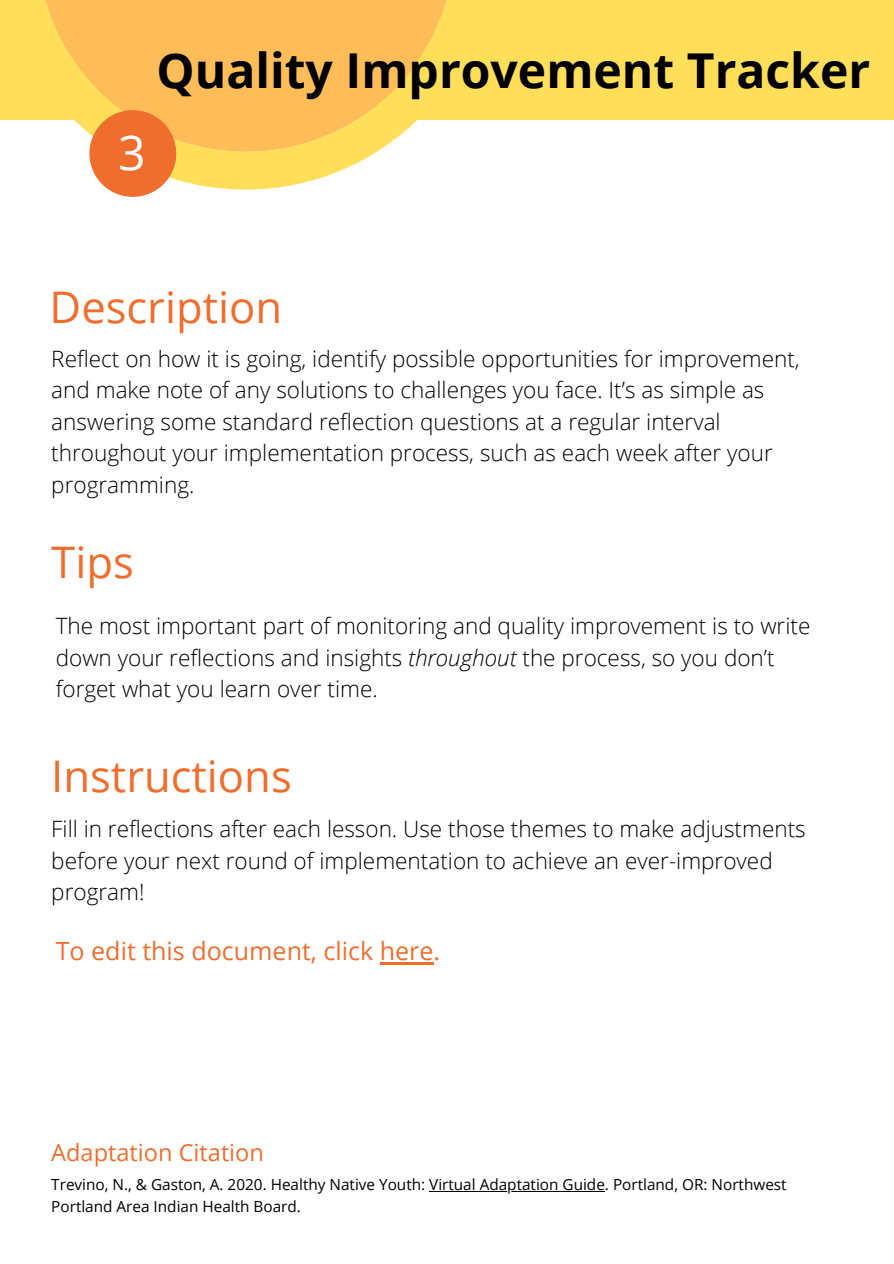
<style>
.page{position:relative;width:894px;height:1264px;background:#fff}
.page>*{position:absolute;margin:0;border:0;box-sizing:border-box;transform-origin:0 0}
.t1{font:700 48px "Open Sans";color:#000}
.t2{font:48px "Open Sans";color:#fff}
.t3{font:43.5px "Open Sans";color:#ef6e2e}
.t4{font:25.05px "Open Sans";color:#ef6e2e}
.t5{font:23.55px "Open Sans";color:#ef6e2e}
.t6{font:300 22.5px/31.5px "Open Sans";color:#000}
.t7{font:15.3px/21.1px "Open Sans";color:#000}
.s1{font-style:italic}
</style>
<div class="page">
<div style="left:0;top:0;width:893px;height:119px;background:#ffde59"></div>
<svg style="left:0;top:119px;width:492px;height:70px"></svg>
<svg style="left:38px;top:0;width:416px;height:152px;fill:#ffbd59"></svg>
<hr style="left:429px;top:1191px;width:175px;height:1px;background:#000">
<hr style="left:379px;top:962px;width:54px;height:2px;background:#ef6e2e">
<svg style="left:89px;top:110px;width:87px;height:87px;background:#f28849"></svg>
<h1 class="t2" style="left:118px;top:120px;width:29px">3</h1>
<h1 class="t1" style="left:156px;top:37px;width:715px">Quality Improvement Tracker</h1>
<h2 class="t3" style="left:50px;top:278px;width:234px">Description</h2>
<p class="t6" style="left:51px;top:342px;width:749px">Reflect on how it is going, identify possible opportunities for improvement, and make note of any solutions to challenges you face. It’s as simple as answering some standard reflection questions at a regular interval throughout your implementation process, such as each week after your programming.</p>
<h2 class="t3" style="left:51px;top:532px;width:84px">Tips</h2>
<p class="t6" style="left:56px;top:609px;width:756px">The most important part of monitoring and quality improvement is to write down your reflections and insights <span class="s1">throughout</span> the process, so you don’t forget what you learn over time.</p>
<h2 class="t3" style="left:51px;top:746px;width:242px">Instructions</h2>
<p class="t6" style="left:51px;top:812px;width:755px">Fill in reflections after each lesson. Use those themes to make adjustments before your next round of implementation to achieve an ever-improved program!</p>
<p class="t4" style="left:56px;top:933px;width:386px">To edit this document, click here.</p>
<p class="t5" style="left:51px;top:1135px;width:214px">Adaptation Citation</p>
<p class="t7" style="left:51px;top:1173px;width:736px">Trevino, N., &amp; Gaston, A. 2020. Healthy Native Youth: Virtual Adaptation Guide. Portland, OR: Northwest<br>Portland Area Indian Health Board.</p>
</div>
